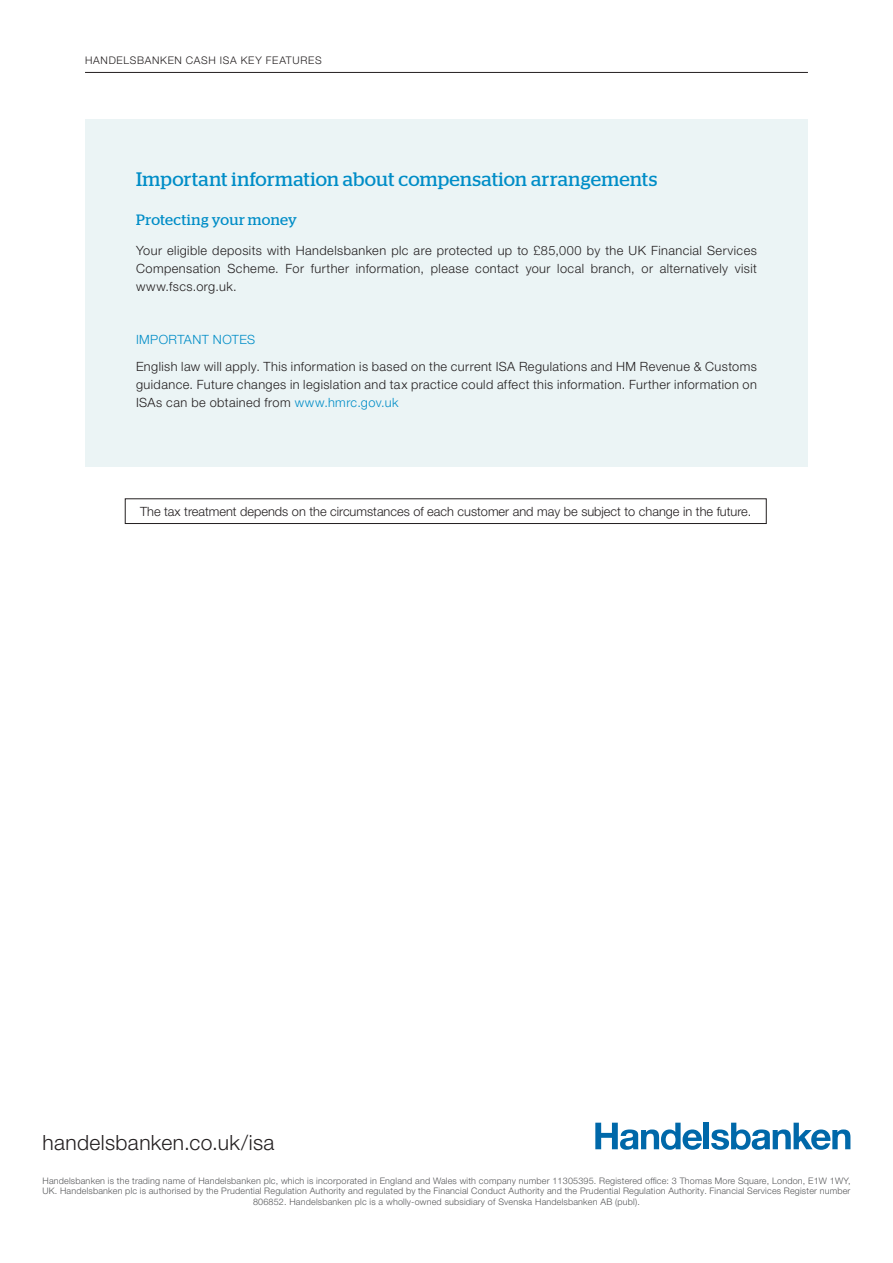
<style>
.page{position:relative;width:893px;height:1263px;background:#fff}
.page>*{position:absolute;margin:0;border:0;box-sizing:border-box;transform-origin:0 0}
.produktnamn{font:300 21px "Helvetica Neue LT Pro";letter-spacing:.02em;color:#231f20}
.underrubrik_1{font:19.5px "Stag";letter-spacing:.02em;color:#008dc7}
.underrubrik_1-2{font:15px "Stag";letter-spacing:.015em;color:#008dc7}
.brödtext{font:300 12.75px/18px "Helvetica Neue LT Pro";letter-spacing:.02em;color:#231f20;text-align:justify}
.brödtext-2{font:300 12.75px "Helvetica Neue LT Pro";color:#231f20}
.brödtext-3{font:300 12.75px "Helvetica Neue LT Pro";letter-spacing:.03em;color:#008dc7}
.produktnamn-2{font:300 10.5px "Helvetica Neue LT Pro";letter-spacing:.07em;color:#231f20}
.t1{font:300 9px/10.8px "Helvetica Neue LT Pro";letter-spacing:.02em;color:#57585a;text-align:center}
.s1{color:#008dc7}
</style>
<div class="page">
<div style="left:125px;top:499px;width:641px;height:25px;border:1px solid #231f20"></div>
<div style="left:704px;top:1123px;width:5px;height:26px;background:#0068a9"></div>
<svg style="left:595px;top:1123px;width:107px;height:27px"></svg>
<svg style="left:711px;top:1123px;width:139px;height:27px"></svg>
<div style="left:85px;top:119px;width:723px;height:348px;background:#ebf4f5"></div>
<hr style="left:85px;top:72px;width:723px;height:1px;background:#231f20">
<p class="produktnamn-2" style="left:85px;top:54px;width:238px">HANDELSBANKEN CASH ISA KEY FEATURES</p>
<p class="underrubrik_1" style="left:136px;top:168px;width:523px">Important information about compensation arrangements</p>
<p class="underrubrik_1-2" style="left:136px;top:211px;width:162px">Protecting your money</p>
<p class="brödtext" style="left:136px;top:242px;width:622px">Your eligible deposits with Handelsbanken plc are protected up to £85,000 by the UK Financial Services Compensation Scheme. For further information, please contact your local branch, or alternatively visit www.fscs.org.uk.</p>
<p class="brödtext-3" style="left:136px;top:332px;width:121px">IMPORTANT NOTES</p>
<p class="brödtext" style="left:136px;top:357px;width:622px">English law will apply. This information is based on the current ISA Regulations and HM Revenue &amp; Customs guidance. Future changes in legislation and tax practice could affect this information. Further information on ISAs can be obtained from <span class="s1">www.hmrc.gov.uk</span></p>
<p class="brödtext-2" style="left:140px;top:503px;width:613px">The tax treatment depends on the circumstances of each customer and may be subject to change in the future.</p>
<p class="produktnamn" style="left:43px;top:1129px;width:233px">handelsbanken.co.uk/isa</p>
<p class="t1" style="left:43px;top:1175px;width:809px">Handelsbanken is the trading name of Handelsbanken plc, which is incorporated in England and Wales with company number 11305395. Registered office: 3 Thomas More Square, London, E1W 1WY,<br>UK. Handelsbanken plc is authorised by the Prudential Regulation Authority and regulated by the Financial Conduct Authority and the Prudential Regulation Authority. Financial Services Register number<br>806852. Handelsbanken plc is a wholly-owned subsidiary of Svenska Handelsbanken AB (publ).</p>
</div>
